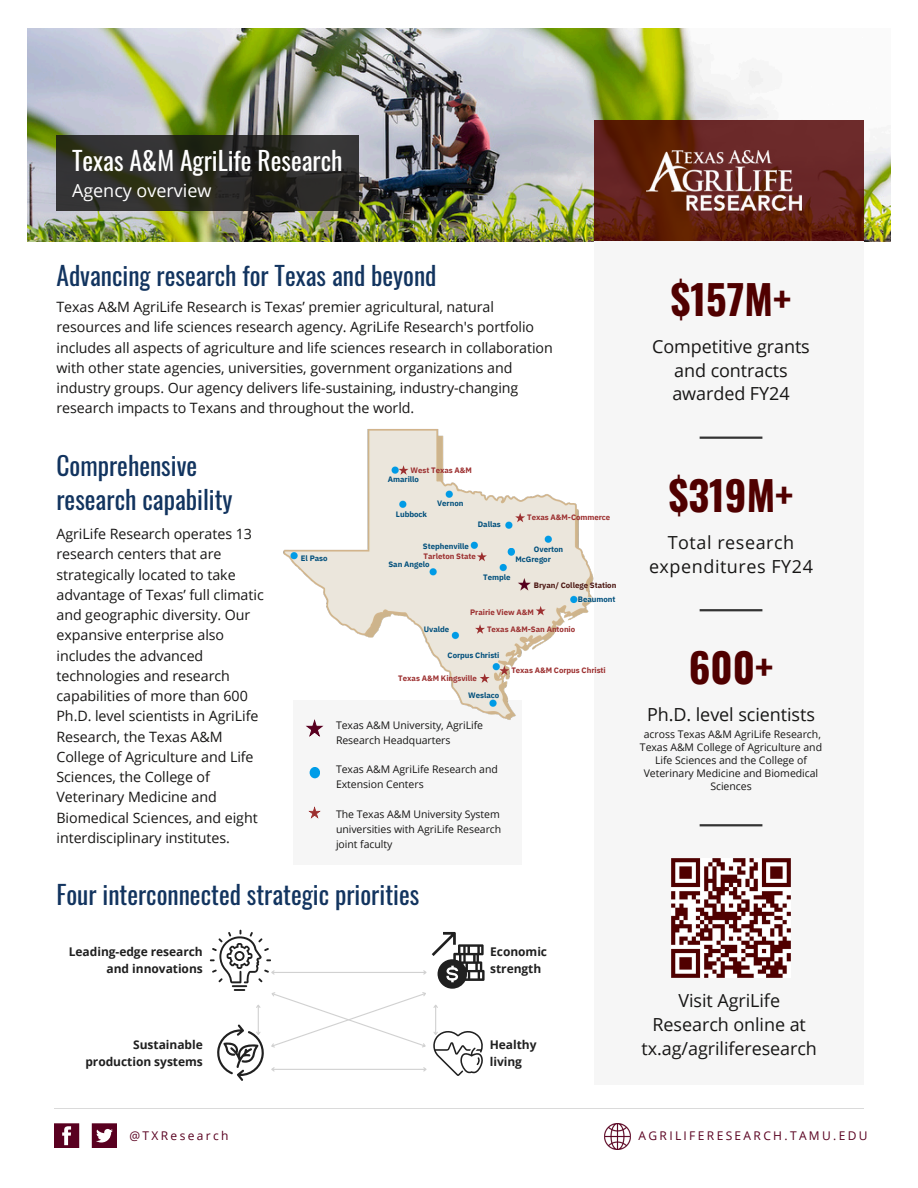
<style>
.page{position:relative;width:918px;height:1188px;background:#fff}
.page>*{position:absolute;margin:0;border:0;box-sizing:border-box;transform-origin:0 0}
.t1{font:700 40.5px "Oswald";color:#500000}
.t2{font:25.5px/34.8px "Oswald";color:#12345f}
.t3{font:25.5px "Oswald";color:#fff}
.t4{font:18px/23.7px "Open Sans";letter-spacing:-.005em;color:#171615;text-align:center}
.t5{font:18px/23.7px "Open Sans";letter-spacing:.03em;color:#171615;text-align:center}
.t6{font:18px "Open Sans";color:#fff}
.t7{font:14.25px/20.2px "Open Sans";letter-spacing:-.005em;color:#171615}
.t8{font:700 12px/17px "Open Sans";letter-spacing:-.005em;color:#202020}
.t9{font:12px "Open Sans";letter-spacing:.195em;color:#590020}
.t10{font:10.5px/14.9px "Open Sans";letter-spacing:-.005em;color:#171615}
.t11{font:700 7.8px "IBM Plex Sans";letter-spacing:-.005em;color:#9c2f2f}
.t12{font:700 7.8px "IBM Plex Sans";letter-spacing:-.005em;color:#004f7c}
.t13{font:700 7.8px "IBM Plex Sans";letter-spacing:-.005em;color:#4b1611}
</style>
<div class="page">
<img style="left:27px;top:29px;width:864px;height:212px">
<svg style="left:595px;top:120px;width:269px;height:121px;background:#622217"></svg>
<svg style="left:56px;top:135px;width:303px;height:76px;background:#2c2c27"></svg>
<svg style="left:210px;top:930px;width:275px;height:151px"></svg>
<div style="left:293px;top:700px;width:229px;height:165px;background:#f6f6f6"></div>
<svg style="left:306px;top:724px;width:17px;height:13px"></svg>
<svg style="left:308px;top:806px;width:13px;height:13px"></svg>
<div style="left:310px;top:767px;width:10px;height:11px;background:#009de8;border-radius:50%"></div>
<hr style="left:54px;top:1108px;width:810px;height:1px;background:#dadada">
<img style="left:646px;top:151px;width:155px;height:59px">
<div style="left:595px;top:242px;width:269px;height:843px;background:#f6f6f6"></div>
<svg style="left:54px;top:1123px;width:25px;height:25px"></svg>
<svg style="left:92px;top:1123px;width:25px;height:25px"></svg>
<img style="left:605px;top:1123px;width:26px;height:26px">
<hr style="left:700px;top:437px;width:62px;height:2px;background:#333">
<hr style="left:700px;top:609px;width:62px;height:2px;background:#333">
<hr style="left:700px;top:824px;width:62px;height:2px;background:#333">
<img style="left:283px;top:429px;width:311px;height:295px">
<div style="left:508px;top:548px;width:7px;height:8px;background:#009de8;border-radius:50%"></div>
<svg style="left:480px;top:673px;width:10px;height:10px"></svg>
<svg style="left:477px;top:552px;width:10px;height:9px"></svg>
<svg style="left:536px;top:606px;width:10px;height:9px"></svg>
<svg style="left:515px;top:513px;width:10px;height:9px"></svg>
<svg style="left:499px;top:666px;width:10px;height:9px"></svg>
<svg style="left:399px;top:465px;width:10px;height:10px"></svg>
<svg style="left:475px;top:624px;width:10px;height:10px"></svg>
<img style="left:671px;top:858px;width:119px;height:119px">
<p class="t3" style="left:72px;top:140px;width:272px">Texas A&amp;M AgriLife Research</p>
<p class="t6" style="left:72px;top:178px;width:141px">Agency overview</p>
<p class="t2" style="left:56px;top:257px;width:382px">Advancing research for Texas and beyond</p>
<p class="t7" style="left:56px;top:296px;width:498px">Texas A&amp;M AgriLife Research is Texas’ premier agricultural, natural resources and life sciences research agency. AgriLife Research's portfolio includes all aspects of agriculture and life sciences research in collaboration with other state agencies, universities, government organizations and industry groups. Our agency delivers life-sustaining, industry-changing research impacts to Texans and throughout the world.</p>
<p class="t2" style="left:56px;top:447px;width:178px">Comprehensive research capability</p>
<p class="t7" style="left:56px;top:523px;width:209px">AgriLife Research operates 13 research centers that are strategically located to take advantage of Texas’ full climatic and geographic diversity. Our expansive enterprise also includes the advanced technologies and research capabilities of more than 600<br>Ph.D. level scientists in AgriLife<br>Research, the Texas A&amp;M<br>College of Agriculture and Life<br>Sciences, the College of<br>Veterinary Medicine and<br>Biomedical Sciences, and eight interdisciplinary institutes.</p>
<p class="t12" style="left:301px;top:553px;width:28px">El Paso</p>
<p class="t11" style="left:411px;top:465px;width:63px">West Texas A&amp;M</p>
<p class="t12" style="left:388px;top:474px;width:33px">Amarillo</p>
<h4 class="t12" style="left:396px;top:509px;width:33px">Lubbock</h4>
<h5 class="t12" style="left:437px;top:498px;width:28px">Vernon</h5>
<p class="t12" style="left:423px;top:541px;width:48px">Stephenville</p>
<p class="t12" style="left:388px;top:559px;width:43px">San Angelo</p>
<p class="t12" style="left:478px;top:519px;width:24px">Dallas</p>
<p class="t11" style="left:424px;top:551px;width:54px">Tarleton State</p>
<p class="t11" style="left:527px;top:512px;width:85px">Texas A&amp;M-Commerce</p>
<p class="t12" style="left:534px;top:544px;width:31px">Overton</p>
<p class="t12" style="left:516px;top:554px;width:37px">McGregor</p>
<p class="t12" style="left:483px;top:572px;width:29px">Temple</p>
<p class="t13" style="left:534px;top:580px;width:84px">Bryan/ College Station</p>
<p class="t12" style="left:578px;top:594px;width:39px">Beaumont</p>
<h3 class="t12" style="left:424px;top:624px;width:27px">Uvalde</h3>
<p class="t11" style="left:470px;top:607px;width:65px">Prairie View A&amp;M</p>
<p class="t11" style="left:487px;top:624px;width:90px">Texas A&amp;M-San Antonio</p>
<p class="t12" style="left:448px;top:650px;width:53px">Corpus Christi</p>
<p class="t11" style="left:398px;top:673px;width:80px">Texas A&amp;M Kingsville</p>
<p class="t12" style="left:468px;top:690px;width:33px">Weslaco</p>
<p class="t11" style="left:511px;top:665px;width:96px">Texas A&amp;M Corpus Christi</p>
<p class="t10" style="left:336px;top:717px;width:149px">Texas A&amp;M University, AgriLife<br>Research Headquarters</p>
<h1 class="t10" style="left:336px;top:762px;width:163px">Texas A&amp;M AgriLife Research and<br>Extension Centers</h1>
<h4 class="t10" style="left:336px;top:806px;width:167px">The Texas A&amp;M University System universities with AgriLife Research joint faculty</h4>
<p class="t2" style="left:56px;top:876px;width:364px">Four interconnected strategic priorities</p>
<h1 class="t8" style="left:69px;top:943px;width:135px;text-align:right">Leading-edge research and innovations</h1>
<h4 class="t8" style="left:490px;top:943px;width:58px">Economic strength</h4>
<p class="t8" style="left:85px;top:1036px;width:119px;text-align:right">Sustainable production systems</p>
<h3 class="t8" style="left:490px;top:1036px;width:48px">Healthy living</h3>
<p class="t1" style="left:671px;top:268px;width:122px">$157M+</p>
<p class="t4" style="left:652px;top:334px;width:159px">Competitive grants and contracts awarded FY24</p>
<h2 class="t1" style="left:669px;top:463px;width:126px">$319M+</h2>
<p class="t5" style="left:649px;top:530px;width:165px">Total research expenditures FY24</p>
<p class="t1" style="left:689px;top:636px;width:86px">600+</p>
<h5 class="t4" style="left:647px;top:702px;width:169px">Ph.D. level scientists</h5>
<p class="t10" style="left:640px;top:727px;width:184px;line-height:13.2px;text-align:center">across Texas A&amp;M AgriLife Research,<br>Texas A&amp;M College of Agriculture and<br>Life Sciences and the College of<br>Veterinary Medicine and Biomedical<br>Sciences</p>
<h3 class="t4" style="left:642px;top:989px;width:177px">Visit AgriLife<br>Research online at tx.ag/agriliferesearch</h3>
<p class="t9" style="left:129px;top:1127px;width:101px">@TXResearch</p>
<p class="t9" style="left:639px;top:1127px;width:231px">AGRILIFERESEARCH.TAMU.EDU</p>
</div>
